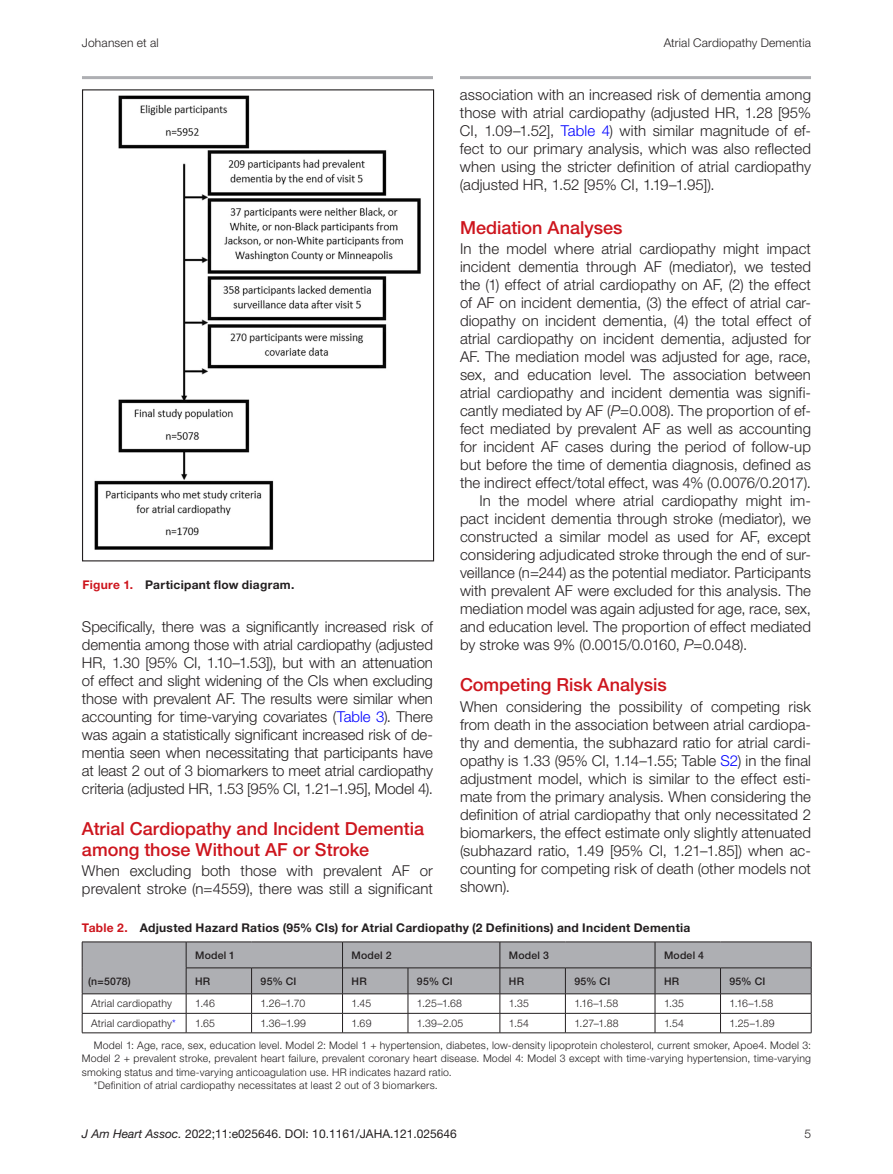
<style>
.page{position:relative;width:893px;height:1174px;background:#fff}
.page>*{position:absolute;margin:0;border:0;box-sizing:border-box;transform-origin:0 0}
.t1{font:500 18px/21px "Helvetica Neue LT Std";color:#cd151d}
.t2{font:300 15px/18px "Helvetica Neue LT Std";letter-spacing:.005em;color:#231f20;text-align:justify}
.t3{font:700 12px "Helvetica Neue LT Std";letter-spacing:.025em;color:#231f20}
.t4{font:12px "Helvetica Neue LT Std";color:#231f20}
.t5{font:300 12px "Helvetica Neue LT Std";letter-spacing:.015em;color:#231f20}
.t6{font:300 10.5px/21.9px "Helvetica Neue LT Std";letter-spacing:.02em;color:#231f20}
.t7{font:500 10.5px "Helvetica Neue LT Std";letter-spacing:.02em;color:#231f20}
.s1{color:#cd151d}
.s2{color:#00f}
.s3{font-style:italic}
</style>
<div class="page">
<img style="left:94px;top:96px;width:327px;height:454px">
<hr style="left:186px;top:941px;width:66px;height:1px;background:#231f20">
<hr style="left:252px;top:941px;width:91px;height:1px;background:#231f20">
<hr style="left:343px;top:941px;width:65px;height:1px;background:#231f20">
<hr style="left:408px;top:941px;width:92px;height:1px;background:#231f20">
<hr style="left:500px;top:941px;width:65px;height:1px;background:#231f20">
<hr style="left:565px;top:941px;width:90px;height:1px;background:#231f20">
<hr style="left:655px;top:941px;width:65px;height:1px;background:#231f20">
<hr style="left:720px;top:941px;width:91px;height:1px;background:#231f20">
<hr style="left:82px;top:1032px;width:104px;height:1px;background:#231f20">
<hr style="left:186px;top:1032px;width:66px;height:1px;background:#231f20">
<hr style="left:252px;top:1032px;width:91px;height:1px;background:#231f20">
<hr style="left:343px;top:1032px;width:65px;height:1px;background:#231f20">
<hr style="left:408px;top:1032px;width:92px;height:1px;background:#231f20">
<hr style="left:500px;top:1032px;width:65px;height:1px;background:#231f20">
<hr style="left:565px;top:1032px;width:90px;height:1px;background:#231f20">
<hr style="left:655px;top:1032px;width:65px;height:1px;background:#231f20">
<hr style="left:720px;top:1032px;width:91px;height:1px;background:#231f20">
<hr style="left:82px;top:941px;width:104px;height:1px;background:#231f20">
<svg style="left:82px;top:942px;width:730px;height:90px"></svg>
<hr style="left:82px;top:993px;width:104px;height:1px;background:#231f20">
<hr style="left:82px;top:76px;width:351px;height:3px;background:#aeafb3">
<hr style="left:460px;top:76px;width:351px;height:3px;background:#aeafb3">
<p class="t5" style="left:82px;top:35px;width:78px">Johansen et al</p>
<p class="t5" style="left:664px;top:35px;width:149px">Atrial Cardiopathy Dementia</p>
<p class="t3" style="left:83px;top:577px;width:213px"><span class="s1">Figure 1.</span> Participant flow diagram.</p>
<p class="t2" style="left:82px;top:617px;width:353px">Specifically, there was a significantly increased risk of dementia among those with atrial cardiopathy (adjusted HR, 1.30 [95% CI, 1.10–1.53]), but with an attenuation of effect and slight widening of the CIs when excluding those with prevalent AF. The results were similar when accounting for time-varying covariates (<span class="s2">Table 3</span>). There was again a statistically significant increased risk of de&shy;mentia seen when necessitating that participants have at least 2 out of 3 biomarkers to meet atrial cardiopathy criteria (adjusted HR, 1.53 [95% CI, 1.21–1.95], Model 4).</p>
<p class="t1" style="left:82px;top:817px;width:344px">Atrial Cardiopathy and Incident Dementia among those Without AF or Stroke</p>
<p class="t2" style="left:82px;top:861px;width:352px">When excluding both those with prevalent AF or prevalent stroke (n=4559), there was still a significant</p>
<p class="t2" style="left:460px;top:85px;width:353px">association with an increased risk of dementia among those with atrial cardiopathy (adjusted HR, 1.28 [95% CI, 1.09–1.52], <span class="s2">Table 4</span>) with similar magnitude of ef&shy;fect to our primary analysis, which was also reflected when using the stricter definition of atrial cardiopathy (adjusted HR, 1.52 [95% CI, 1.19–1.95]).</p>
<p class="t1" style="left:460px;top:216px;width:164px">Mediation Analyses</p>
<p class="t2" style="left:460px;top:239px;width:352px">In the model where atrial cardiopathy might impact</p>
<p class="t2" style="left:460px;top:257px;width:352px">incident dementia through AF (mediator), we tested</p>
<p class="t2" style="left:460px;top:275px;width:352px">the (1) effect of atrial cardiopathy on AF, (2) the effect</p>
<p class="t2" style="left:460px;top:293px;width:352px">of AF on incident dementia, (3) the effect of atrial car-</p>
<p class="t2" style="left:460px;top:311px;width:353px">diopathy on incident dementia, (4) the total effect of</p>
<p class="t2" style="left:460px;top:329px;width:352px">atrial cardiopathy on incident dementia, adjusted for</p>
<p class="t2" style="left:460px;top:347px;width:352px">AF. The mediation model was adjusted for age, race,</p>
<p class="t2" style="left:460px;top:365px;width:352px">sex, and education level. The association between</p>
<p class="t2" style="left:460px;top:383px;width:352px">atrial cardiopathy and incident dementia was signifi-</p>
<p class="t2" style="left:460px;top:401px;width:352px">cantly mediated by AF (<span class="s3">P</span>=0.008). The proportion of ef-</p>
<p class="t2" style="left:460px;top:419px;width:353px">fect mediated by prevalent AF as well as accounting</p>
<p class="t2" style="left:460px;top:437px;width:352px">for incident AF cases during the period of follow-up</p>
<p class="t2" style="left:460px;top:455px;width:352px">but before the time of dementia diagnosis, defined as</p>
<p class="t2" style="left:460px;top:473px;width:353px">the indirect effect/total effect, was 4% (0.0076/0.2017).</p>
<p class="t2" style="left:479px;top:491px;width:333px">In the model where atrial cardiopathy might im-</p>
<p class="t2" style="left:460px;top:509px;width:352px">pact incident dementia through stroke (mediator), we</p>
<p class="t2" style="left:460px;top:527px;width:352px">constructed a similar model as used for AF, except</p>
<p class="t2" style="left:460px;top:545px;width:352px">considering adjudicated stroke through the end of sur-</p>
<p class="t2" style="left:460px;top:563px;width:353px">veillance (n=244) as the potential mediator. Participants</p>
<p class="t2" style="left:460px;top:581px;width:353px">with prevalent AF were excluded for this analysis. The</p>
<p class="t2" style="left:460px;top:599px;width:352px">mediation model was again adjusted for age, race, sex,</p>
<p class="t2" style="left:460px;top:617px;width:352px">and education level. The proportion of effect mediated</p>
<p class="t2" style="left:460px;top:635px;width:289px">by stroke was 9% (0.0015/0.0160, <span class="s3">P</span>=0.048).</p>
<p class="t1" style="left:460px;top:674px;width:208px">Competing Risk Analysis</p>
<p class="t2" style="left:460px;top:697px;width:353px">When considering the possibility of competing risk from death in the association between atrial cardiopa&shy;thy and dementia, the subhazard ratio for atrial cardi&shy;opathy is 1.33 (95% CI, 1.14–1.55; Table <span class="s2">S2</span>) in the final adjustment model, which is similar to the effect esti&shy;mate from the primary analysis. When considering the definition of atrial cardiopathy that only necessitated 2 biomarkers, the effect estimate only slightly attenuated (subhazard ratio, 1.49 [95% CI, 1.21–1.85]) when ac&shy;counting for competing risk of death (other models not shown).</p>
<p class="t3" style="left:82px;top:920px;width:610px"><span class="s1">Table 2.</span> Adjusted Hazard Ratios (95% CIs) for Atrial Cardiopathy (2 Definitions) and Incident Dementia</p>
<p class="t7" style="left:88px;top:974px;width:44px">(n=5078)</p>
<p class="t7" style="left:195px;top:948px;width:41px">Model 1</p>
<p class="t7" style="left:352px;top:948px;width:41px">Model 2</p>
<p class="t7" style="left:509px;top:948px;width:41px">Model 3</p>
<p class="t7" style="left:664px;top:948px;width:41px">Model 4</p>
<p class="t7" style="left:195px;top:974px;width:17px">HR</p>
<p class="t7" style="left:261px;top:974px;width:37px">95% CI</p>
<p class="t7" style="left:352px;top:974px;width:17px">HR</p>
<p class="t7" style="left:417px;top:974px;width:37px">95% CI</p>
<p class="t7" style="left:509px;top:974px;width:17px">HR</p>
<p class="t7" style="left:574px;top:974px;width:37px">95% CI</p>
<p class="t7" style="left:664px;top:974px;width:17px">HR</p>
<p class="t7" style="left:729px;top:974px;width:37px">95% CI</p>
<p class="t6" style="left:91px;top:992px;width:82px">Atrial cardiopathy</p>
<p class="t6" style="left:195px;top:992px;width:21px">1.46</p>
<p class="t6" style="left:261px;top:992px;width:46px">1.26–1.70</p>
<p class="t6" style="left:352px;top:992px;width:21px">1.45</p>
<p class="t6" style="left:417px;top:992px;width:47px">1.25–1.68</p>
<p class="t6" style="left:509px;top:992px;width:22px">1.35</p>
<p class="t6" style="left:574px;top:992px;width:45px">1.16–1.58</p>
<p class="t6" style="left:664px;top:992px;width:22px">1.35</p>
<p class="t6" style="left:729px;top:992px;width:45px">1.16–1.58</p>
<p class="t6" style="left:91px;top:1012px;width:86px">Atrial cardiopathy<span class="s2">*</span></p>
<p class="t6" style="left:195px;top:1012px;width:21px">1.65</p>
<p class="t6" style="left:261px;top:1012px;width:47px">1.36–1.99</p>
<p class="t6" style="left:352px;top:1012px;width:21px">1.69</p>
<p class="t6" style="left:417px;top:1012px;width:48px">1.39–2.05</p>
<p class="t6" style="left:509px;top:1012px;width:22px">1.54</p>
<p class="t6" style="left:574px;top:1012px;width:46px">1.27–1.88</p>
<p class="t6" style="left:664px;top:1012px;width:22px">1.54</p>
<p class="t6" style="left:94px;top:1012px;width:718px;text-indent:635px">1.25–1.89<br>Model 1: Age, race, sex, education level. Model 2: Model 1 + hypertension, diabetes, low-density lipoprotein cholesterol, current smoker, Apoe4. Model 3:</p>
<p class="t6" style="left:82px;top:1047px;width:730px">Model 2 + prevalent stroke, prevalent heart failure, prevalent coronary heart disease. Model 4: Model 3 except with time-varying hypertension, time-varying</p>
<p class="t6" style="left:82px;top:1061px;width:371px">smoking status and time-varying anticoagulation use. HR indicates hazard ratio.</p>
<p class="t6" style="left:94px;top:1074px;width:345px">*Definition of atrial cardiopathy necessitates at least 2 out of 3 biomarkers.</p>
<p class="t4" style="left:82px;top:1126px;width:376px"><span class="s3">J Am Heart Assoc.</span> 2022;11:e025646. DOI: 10.1161/JAHA.121.025646</p>
<p class="t5" style="left:804px;top:1126px;width:8px">5</p>
</div>
